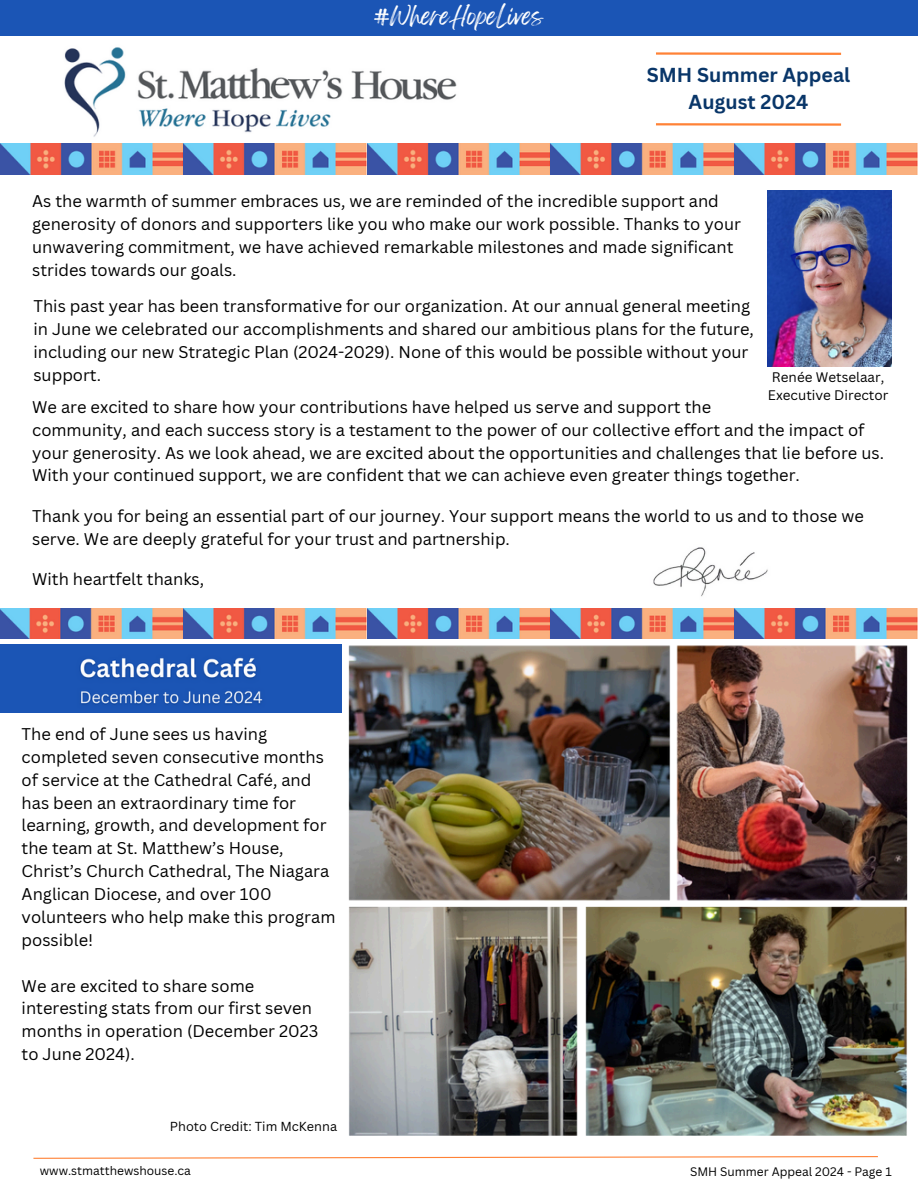
<style>
.page{position:relative;width:918px;height:1188px;background:#fff}
.page>*{position:absolute;margin:0;border:0;box-sizing:border-box;transform-origin:0 0}
.t1{font:21px "Feeling Passionate";color:#fff}
.t2{font:700 19.65px/27.5px "Canva Sans";color:#093669;text-align:center}
.t3{font:16.5px/22.8px "Canva Sans";color:#000}
.t4{font:13.5px/18px "Canva Sans";color:#000}
.t5{font:12.75px "Canva Sans";color:#000}
.t6{font:12px "Canva Sans";color:#000}
</style>
<div class="page">
<img style="left:60px;top:47px;width:410px;height:97px">
<div style="left:0;top:0;width:918px;height:36px;background:#1b55b5"></div>
<svg style="left:33px;top:1156px;width:845px;height:3px"></svg>
<hr style="left:656px;top:52px;width:185px;height:3px;background:#ff8236">
<hr style="left:656px;top:123px;width:185px;height:3px;background:#ff8236">
<img style="left:768px;top:191px;width:124px;height:175px">
<img style="left:653px;top:547px;width:115px;height:50px">
<img style="left:0;top:144px;width:918px;height:30px">
<img style="left:0;top:609px;width:918px;height:30px">
<img style="left:0;top:645px;width:337px;height:67px">
<img style="left:337px;top:644px;width:571px;height:492px">
<h3 class="t1" style="left:375px;top:-1px;width:170px">#WhereHopeLives</h3>
<p class="t2" style="left:647px;top:60px;width:205px">SMH Summer Appeal<br>August 2024</p>
<p class="t3" style="left:32px;top:189px;width:710px">As the warmth of summer embraces us, we are reminded of the incredible support and generosity of donors and supporters like you who make our work possible. Thanks to your unwavering commitment, we have achieved remarkable milestones and made significant strides towards our goals.</p>
<h4 class="t3" style="left:33px;top:294px;width:722px">This past year has been transformative for our organization. At our annual general meeting in June we celebrated our accomplishments and shared our ambitious plans for the future, including our new Strategic Plan (2024-2029). None of this would be possible without your support.</h4>
<p class="t4" style="left:768px;top:368px;width:122px">Renée Wetselaar,<br>Executive Director</p>
<p class="t3" style="left:32px;top:395px;width:853px">We are excited to share how your contributions have helped us serve and support the<br>community, and each success story is a testament to the power of our collective effort and the impact of your generosity. As we look ahead, we are excited about the opportunities and challenges that lie before us.<br>With your continued support, we are confident that we can achieve even greater things together.</p>
<h3 class="t3" style="left:32px;top:505px;width:833px">Thank you for being an essential part of our journey. Your support means the world to us and to those we serve. We are deeply grateful for your trust and partnership.</h3>
<h3 class="t3" style="left:32px;top:567px;width:174px">With heartfelt thanks,</h3>
<p class="t3" style="left:22px;top:722px;width:315px">The end of June sees us having completed seven consecutive months of service at the Cathedral Café, and has been an extraordinary time for learning, growth, and development for the team at St. Matthew’s House,<br>Christ’s Church Cathedral, The Niagara<br>Anglican Diocese, and over 100 volunteers who help make this program possible!</p>
<p class="t3" style="left:22px;top:974px;width:298px">We are excited to share some interesting stats from our first seven months in operation (December 2023 to June 2024).</p>
<p class="t5" style="left:170px;top:1118px;width:169px">Photo Credit: Tim McKenna</p>
<p class="t6" style="left:40px;top:1162px;width:153px">www.stmatthewshouse.ca</p>
<p class="t6" style="left:690px;top:1164px;width:203px">SMH Summer Appeal 2024 - Page 1</p>
</div>
